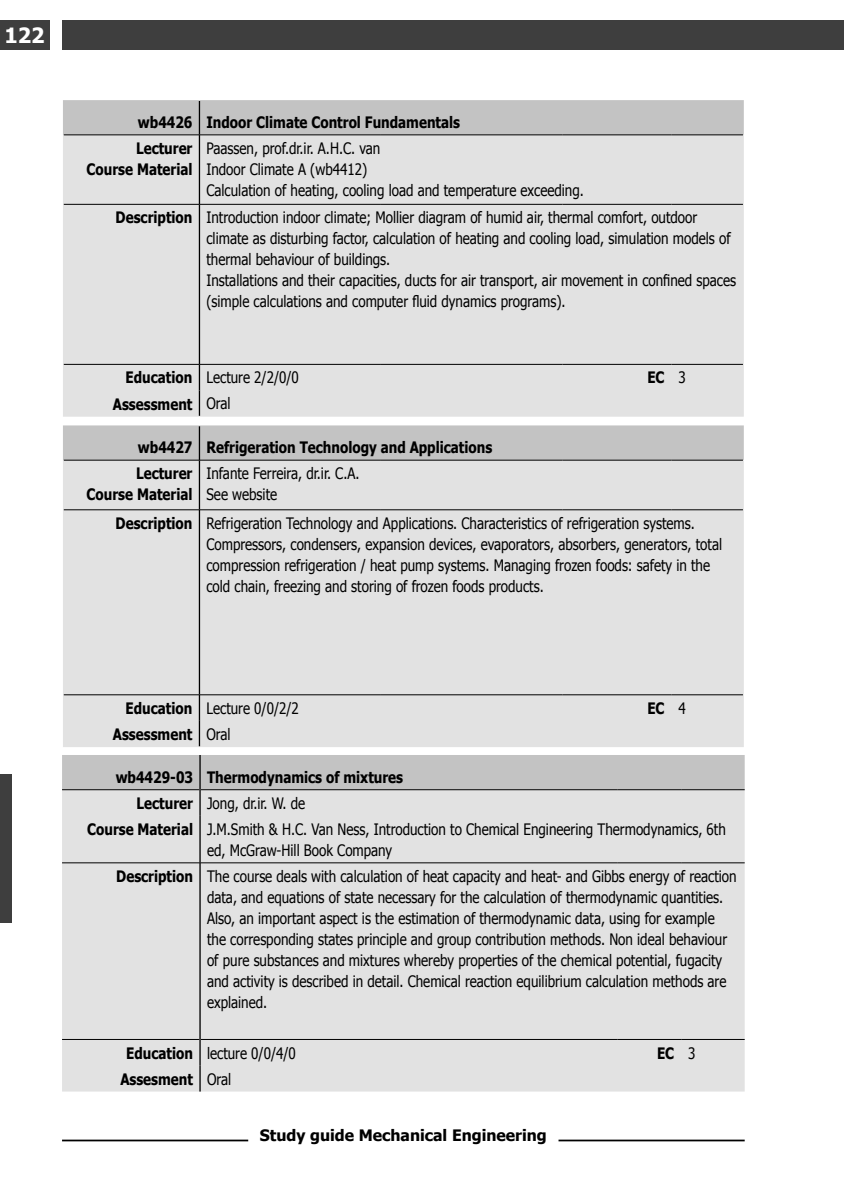
<style>
.page{position:relative;width:844px;height:1191px;background:#fff}
.page>*{position:absolute;margin:0;border:0;box-sizing:border-box;transform-origin:0 0}
.t1{font:700 21px "Tahoma";color:#fff}
.Standaard{font:15.75px/21px "Tahoma";color:#000;scale:.85 1}
.Standaard-2{font:700 15.75px "Tahoma";color:#000;scale:.85 1}
.Normal__Web{font:15.75px/21px "Tahoma";color:#000;scale:.85 1}
.Standaard-3{font:700 15.75px "Tahoma";color:#000}
</style>
<div class="page">
<div style="left:0;top:774px;width:12px;height:149px;background:#3e3e3e"></div>
<div style="left:0;top:20px;width:50px;height:30px;background:#3e3e3e"></div>
<div style="left:62px;top:20px;width:781px;height:30px;background:#3e3e3e"></div>
<hr style="left:62px;top:1139px;width:186px;height:2px;background:#000">
<hr style="left:558px;top:1139px;width:186px;height:2px;background:#000">
<hr style="left:843px;top:20px;width:1px;height:30px;background:#3e3e3e">
<div style="left:63px;top:100px;width:680px;height:35px;background:#c3c3c3"></div>
<div style="left:63px;top:135px;width:680px;height:282px;background:#e2e2e2"></div>
<hr style="left:199px;top:101px;width:1px;height:34px;background:#000">
<hr style="left:64px;top:135px;width:135px;height:1px;background:#000">
<hr style="left:199px;top:135px;width:182px;height:1px;background:#000">
<hr style="left:381px;top:135px;width:181px;height:1px;background:#000">
<hr style="left:562px;top:135px;width:109px;height:1px;background:#000">
<hr style="left:671px;top:135px;width:71px;height:1px;background:#000">
<hr style="left:199px;top:135px;width:1px;height:69px;background:#000">
<hr style="left:64px;top:204px;width:135px;height:1px;background:#000">
<hr style="left:199px;top:204px;width:182px;height:1px;background:#000">
<hr style="left:381px;top:204px;width:181px;height:1px;background:#000">
<hr style="left:562px;top:204px;width:109px;height:1px;background:#000">
<hr style="left:671px;top:204px;width:71px;height:1px;background:#000">
<hr style="left:199px;top:204px;width:1px;height:160px;background:#000">
<hr style="left:64px;top:364px;width:135px;height:1px;background:#000">
<hr style="left:199px;top:364px;width:182px;height:1px;background:#000">
<hr style="left:381px;top:364px;width:181px;height:1px;background:#000">
<hr style="left:562px;top:364px;width:109px;height:1px;background:#000">
<hr style="left:671px;top:364px;width:71px;height:1px;background:#000">
<svg style="left:199px;top:364px;width:1px;height:52px"></svg>
<div style="left:63px;top:425px;width:680px;height:35px;background:#c3c3c3"></div>
<div style="left:63px;top:460px;width:680px;height:287px;background:#e2e2e2"></div>
<hr style="left:199px;top:426px;width:1px;height:34px;background:#000">
<hr style="left:64px;top:460px;width:135px;height:1px;background:#000">
<hr style="left:199px;top:460px;width:182px;height:1px;background:#000">
<hr style="left:381px;top:460px;width:181px;height:1px;background:#000">
<hr style="left:562px;top:460px;width:109px;height:1px;background:#000">
<hr style="left:671px;top:460px;width:71px;height:1px;background:#000">
<hr style="left:199px;top:460px;width:1px;height:49px;background:#000">
<hr style="left:64px;top:509px;width:135px;height:1px;background:#000">
<hr style="left:199px;top:509px;width:182px;height:1px;background:#000">
<hr style="left:381px;top:509px;width:181px;height:1px;background:#000">
<hr style="left:562px;top:509px;width:109px;height:1px;background:#000">
<hr style="left:671px;top:509px;width:71px;height:1px;background:#000">
<hr style="left:199px;top:510px;width:1px;height:184px;background:#000">
<hr style="left:64px;top:694px;width:135px;height:1px;background:#000">
<hr style="left:199px;top:694px;width:182px;height:1px;background:#000">
<hr style="left:381px;top:694px;width:181px;height:1px;background:#000">
<hr style="left:562px;top:694px;width:109px;height:1px;background:#000">
<hr style="left:671px;top:694px;width:71px;height:1px;background:#000">
<svg style="left:199px;top:695px;width:1px;height:51px"></svg>
<div style="left:62px;top:755px;width:682px;height:34px;background:#c3c3c3"></div>
<div style="left:62px;top:790px;width:682px;height:301px;background:#e2e2e2"></div>
<hr style="left:62px;top:1039px;width:137px;height:1px;background:#000">
<hr style="left:201px;top:1039px;width:416px;height:1px;background:#000">
<hr style="left:617px;top:1039px;width:64px;height:1px;background:#000">
<hr style="left:681px;top:1039px;width:63px;height:1px;background:#000">
<hr style="left:62px;top:789px;width:137px;height:1px;background:#000">
<hr style="left:201px;top:789px;width:416px;height:1px;background:#000">
<hr style="left:617px;top:789px;width:64px;height:1px;background:#000">
<hr style="left:681px;top:789px;width:63px;height:1px;background:#000">
<hr style="left:199px;top:755px;width:2px;height:34px;background:#000">
<hr style="left:199px;top:789px;width:2px;height:26px;background:#000">
<hr style="left:199px;top:815px;width:2px;height:47px;background:#000">
<hr style="left:199px;top:863px;width:2px;height:176px;background:#000">
<hr style="left:199px;top:1039px;width:2px;height:26px;background:#000">
<hr style="left:199px;top:1065px;width:2px;height:26px;background:#000">
<hr style="left:62px;top:862px;width:138px;height:1px;background:#000">
<hr style="left:200px;top:862px;width:417px;height:1px;background:#000">
<hr style="left:617px;top:862px;width:64px;height:1px;background:#000">
<hr style="left:681px;top:862px;width:63px;height:1px;background:#000">
<h1 class="t1" style="left:5px;top:22px;width:42px">122</h1>
<p class="Standaard-2" style="left:138px;top:112px;width:66px">wb4426</p>
<p class="Standaard-2" style="left:206px;top:112px;width:300px">Indoor Climate Control Fundamentals</p>
<p class="Standaard-2" style="left:136px;top:138px;width:68px">Lecturer</p>
<p class="Standaard-2" style="left:87px;top:159px;width:126px">Course Material</p>
<p class="Standaard" style="left:206px;top:137px;width:206px">Paassen, prof.dr.ir. A.H.C. van</p>
<p class="Standaard" style="left:206px;top:158px;width:190px">Indoor Climate A (wb4412)</p>
<p class="Standaard" style="left:206px;top:179px;width:445px">Calculation of heating, cooling load and temperature exceeding.</p>
<p class="Standaard-2" style="left:116px;top:208px;width:92px">Description</p>
<p class="Standaard" style="left:206px;top:207px;width:624px">Introduction indoor climate; Mollier diagram of humid air, thermal comfort, outdoor climate as disturbing factor, calculation of heating and cooling load, simulation models of thermal behaviour of buildings.<br>Installations and their capacities, ducts for air transport, air movement in confined spaces (simple calculations and computer fluid dynamics programs).</p>
<p class="Standaard-2" style="left:126px;top:368px;width:80px">Education</p>
<p class="Standaard-2" style="left:113px;top:394px;width:95px">Assessment</p>
<p class="Standaard" style="left:206px;top:367px;width:110px">Lecture 2/2/0/0</p>
<p class="Standaard-2" style="left:647px;top:368px;width:22px">EC</p>
<p class="Standaard" style="left:678px;top:367px;width:10px">3</p>
<p class="Standaard" style="left:206px;top:393px;width:30px">Oral</p>
<p class="Standaard-2" style="left:138px;top:437px;width:66px">wb4427</p>
<p class="Standaard-2" style="left:206px;top:437px;width:337px">Refrigeration Technology and Applications</p>
<p class="Standaard-2" style="left:136px;top:463px;width:68px">Lecturer</p>
<p class="Standaard-2" style="left:87px;top:484px;width:126px">Course Material</p>
<p class="Standaard" style="left:206px;top:462px;width:181px">Infante Ferreira, dr.ir. C.A.</p>
<p class="Standaard" style="left:206px;top:483px;width:85px">See website</p>
<p class="Standaard-2" style="left:116px;top:513px;width:92px">Description</p>
<p class="Standaard" style="left:206px;top:512px;width:608px">Refrigeration Technology and Applications. Characteristics of refrigeration systems.<br>Compressors, condensers, expansion devices, evaporators, absorbers, generators, total compression refrigeration / heat pump systems. Managing frozen foods: safety in the cold chain, freezing and storing of frozen foods products.</p>
<p class="Standaard-2" style="left:126px;top:698px;width:80px">Education</p>
<p class="Standaard-2" style="left:113px;top:724px;width:95px">Assessment</p>
<p class="Standaard" style="left:206px;top:697px;width:110px">Lecture 0/0/2/2</p>
<p class="Standaard-2" style="left:647px;top:698px;width:22px">EC</p>
<p class="Standaard" style="left:678px;top:697px;width:10px">4</p>
<p class="Standaard" style="left:206px;top:723px;width:30px">Oral</p>
<p class="Standaard-2" style="left:116px;top:767px;width:92px">wb4429-03</p>
<p class="Standaard-2" style="left:207px;top:767px;width:232px">Thermodynamics of mixtures</p>
<p class="Standaard-2" style="left:137px;top:793px;width:68px">Lecturer</p>
<p class="Standaard" style="left:207px;top:792px;width:117px">Jong, dr.ir. W. de</p>
<p class="Standaard-2" style="left:87px;top:819px;width:126px">Course Material</p>
<p class="Normal__Web" style="left:207px;top:818px;width:611px">J.M.Smith &amp; H.C. Van Ness, Introduction to Chemical Engineering Thermodynamics, 6th ed, McGraw-Hill Book Company</p>
<p class="Standaard-2" style="left:116px;top:866px;width:92px">Description</p>
<p class="Standaard" style="left:207px;top:865px;width:624px">The course deals with calculation of heat capacity and heat- and Gibbs energy of reaction data, and equations of state necessary for the calculation of thermodynamic quantities.<br>Also, an important aspect is the estimation of thermodynamic data, using for example the corresponding states principle and group contribution methods. Non ideal behaviour of pure substances and mixtures whereby properties of the chemical potential, fugacity and activity is described in detail. Chemical reaction equilibrium calculation methods are explained.</p>
<p class="Standaard-2" style="left:126px;top:1042px;width:80px">Education</p>
<p class="Standaard" style="left:207px;top:1041px;width:106px">lecture 0/0/4/0</p>
<p class="Standaard-2" style="left:656px;top:1042px;width:22px">EC</p>
<p class="Standaard" style="left:688px;top:1041px;width:10px">3</p>
<p class="Standaard-2" style="left:120px;top:1068px;width:87px">Assesment</p>
<p class="Standaard" style="left:207px;top:1067px;width:30px">Oral</p>
<p class="Standaard-3" style="left:260px;top:1125px;width:288px">Study guide Mechanical Engineering</p>
</div>
